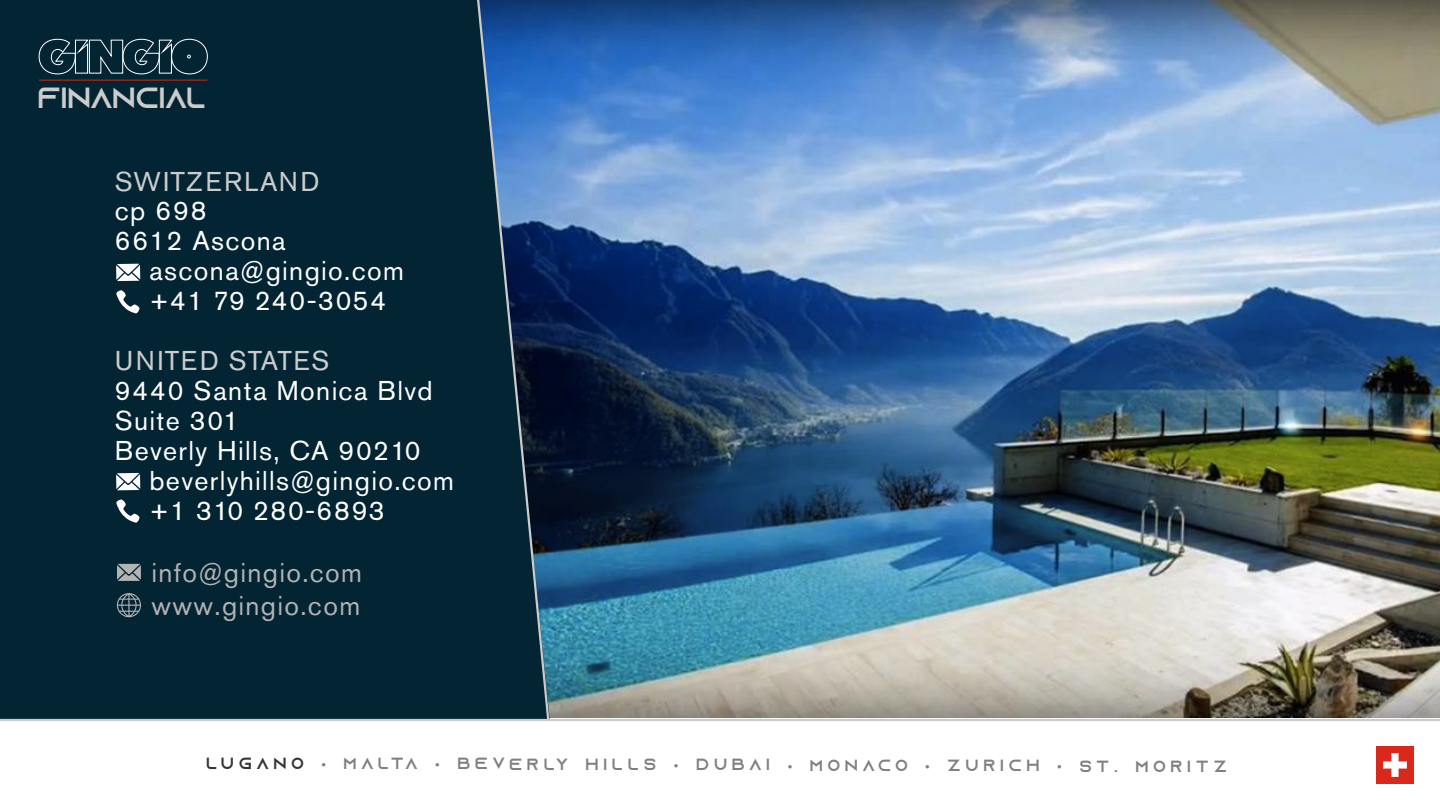
<style>
.page{position:relative;width:1440px;height:810px;background:#fff}
.page>*{position:absolute;margin:0;border:0;box-sizing:border-box;transform-origin:0 0}
.t1{font:29.25px "Azonix";color:#ccc}
.t2{font:27px "Akzidenz Grotesk Pro";letter-spacing:.05em;color:#fff}
.t3{font:27px/33px "Akzidenz Grotesk Pro";letter-spacing:.05em;color:#b3b3b3}
.t4{font:27px "Akzidenz Grotesk Pro";letter-spacing:.05em;color:#ccc}
.t5{font:16.27px "Azonix";letter-spacing:.295em;color:#808080}
.s1{color:#333}
.s2{font-family:"Myriad Pro"}
</style>
<div class="page">
<img style="left:551px;top:0;width:889px;height:718px">
<div style="left:0;top:0;width:476px;height:719px;background:#022433"></div>
<svg style="left:476px;top:0;width:75px;height:719px;background:#173c5e"></svg>
<img style="left:1376px;top:746px;width:38px;height:38px">
<hr style="left:0;top:719px;width:1440px;height:2px;background:#ccc">
<svg style="left:38px;top:39px;width:170px;height:36px;background:#25424f"></svg>
<hr style="left:39px;top:80px;width:168px;height:1px;background:#dc260a">
<svg style="left:116px;top:290px;width:24px;height:23px"></svg>
<svg style="left:116px;top:500px;width:24px;height:23px"></svg>
<svg style="left:117px;top:593px;width:24px;height:24px"></svg>
<svg style="left:117px;top:564px;width:24px;height:17px"></svg>
<svg style="left:116px;top:264px;width:24px;height:17px"></svg>
<svg style="left:116px;top:473px;width:24px;height:17px"></svg>
<p class="t1" style="left:37px;top:84px;width:170px">FINANCIAL</p>
<p class="t4" style="left:115px;top:164px;width:206px">SWITZERLAND</p>
<p class="t2" style="left:115px;top:194px;width:93px">cp 698</p>
<p class="t2" style="left:115px;top:224px;width:172px">6612 Ascona</p>
<p class="t2" style="left:149px;top:254px;width:256px">ascona@gingio.com</p>
<p class="t2" style="left:149px;top:284px;width:238px">+41 79 240-3054</p>
<p class="t4" style="left:115px;top:344px;width:216px">UNITED STATES</p>
<p class="t2" style="left:115px;top:374px;width:320px">9440 Santa Monica Blvd</p>
<p class="t2" style="left:115px;top:404px;width:126px">Suite 301</p>
<p class="t2" style="left:115px;top:434px;width:307px">Beverly Hills, CA 90210</p>
<p class="t2" style="left:149px;top:464px;width:306px">beverlyhills@gingio.com</p>
<p class="t2" style="left:149px;top:494px;width:237px">+1 310 280-6893</p>
<p class="t3" style="left:151px;top:555px;width:212px">info@gingio.com www.gingio.com</p>
<p class="t5" style="left:206px;top:758px;width:1022px"><span class="s1">LUGANO</span> <span class="s2">•</span> MALTA <span class="s2">•</span> BEVERLY HILLS <span class="s2">•</span> DUBAI <span class="s2">•</span> MONACO <span class="s2">•</span> ZURICH <span class="s2">•</span> ST. MORITZ</p>
</div>
